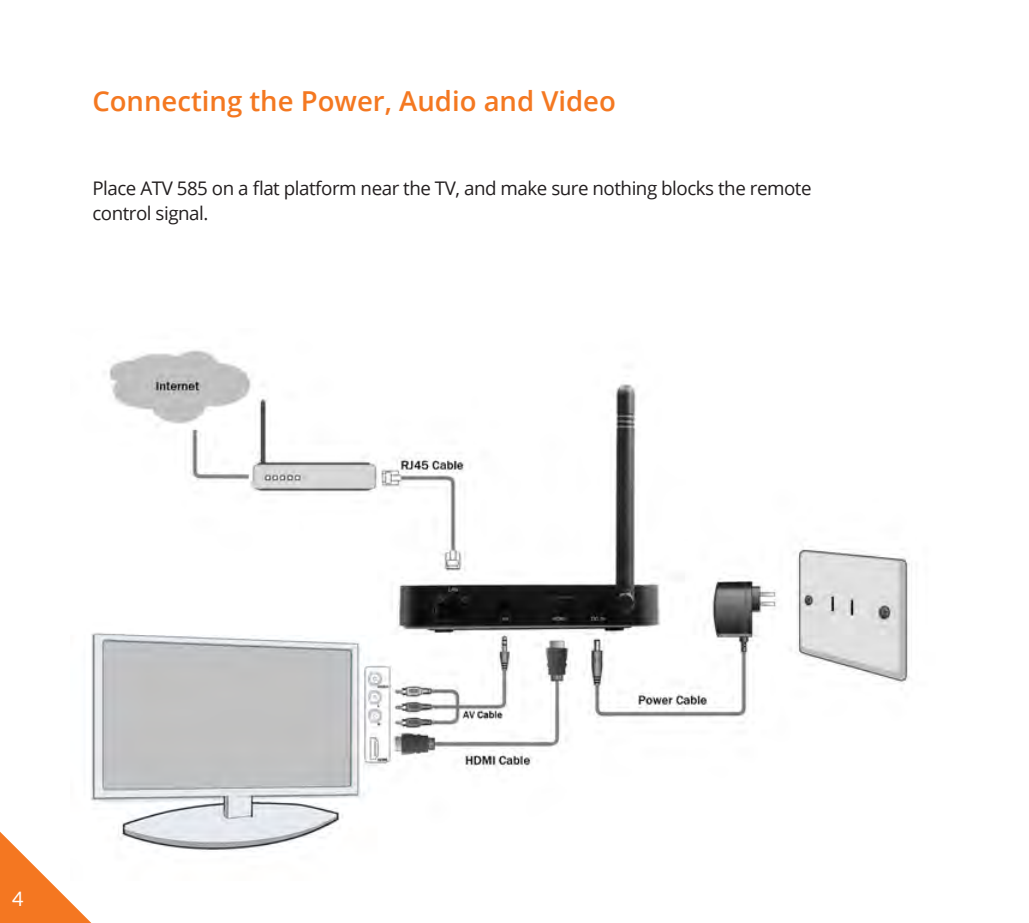
<style>
.page{position:relative;width:1029px;height:923px;background:#fff}
.page>*{position:absolute;margin:0;border:0;box-sizing:border-box;transform-origin:0 0}
.t1{font:600 27.5px "Open Sans";color:#f47821}
.t2{font:20px "Lato";color:#fff}
.t3{font:18.75px/25px "Open Sans";letter-spacing:-.025em;color:#231f20}
</style>
<div class="page">
<img style="left:90px;top:350px;width:820px;height:502px">
<svg style="left:0;top:810px;width:114px;height:113px"></svg>
<p class="t1" style="left:92px;top:82px;width:525px">Connecting the Power, Audio and Video</p>
<p class="t3" style="left:92px;top:175px;width:720px">Place ATV 585 on a flat platform near the TV, and make sure nothing blocks the remote control signal.</p>
<p class="t2" style="left:12px;top:884px;width:13px">4</p>
</div>
